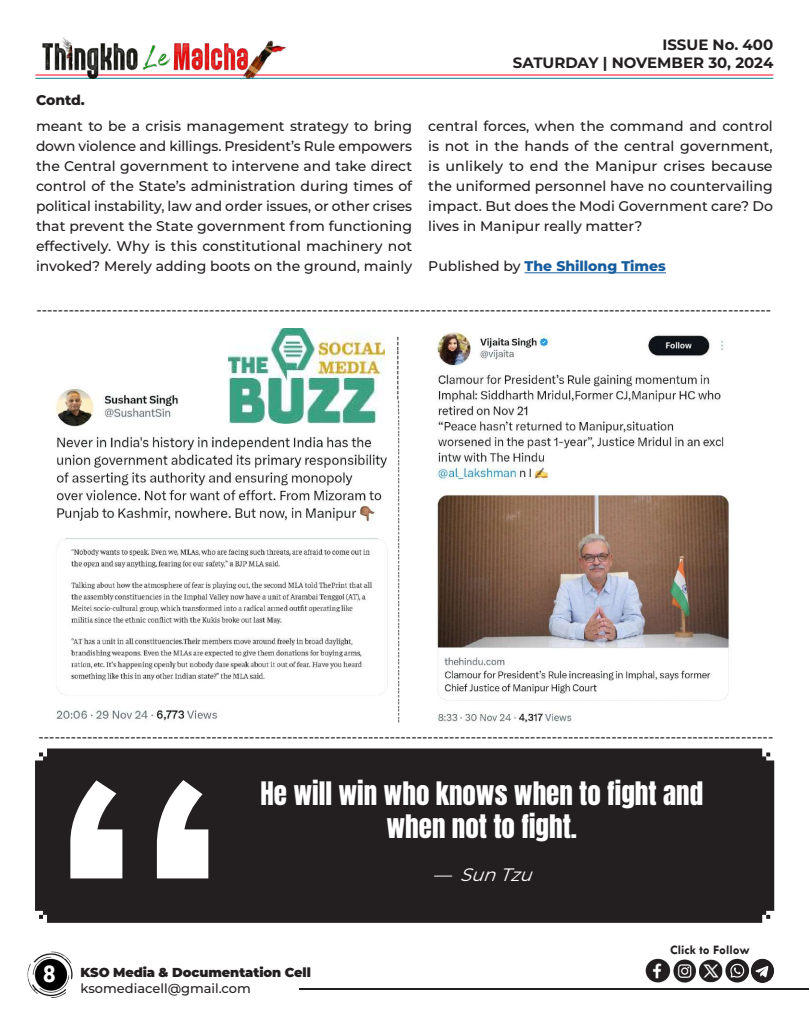
<style>
.page{position:relative;width:810px;height:1013px;background:#fff}
.page>*{position:absolute;margin:0;border:0;box-sizing:border-box;transform-origin:0 0}
.t1{font:700 344.8px "Tw Cen";color:#fff;scale:1.05 1}
.t2{font:27px/32.4px "Anton";color:#fff;text-align:center}
.t3{font:700 26px "Tw Cen";color:#fff}
.t4{font:italic 100 18px "Montserrat";color:#fff}
.t5{font:700 15px/18px "Montserrat";color:#231f20;text-align:right}
.t6{font:500 14px/20px "Montserrat";color:#231f20;text-align:justify}
.t7{font:800 14px "Montserrat";color:#175d9e}
.t8{font:800 14px "Montserrat";letter-spacing:-.01em;color:#231f20}
.t9{font:900 13px "Montserrat";letter-spacing:-.005em;color:#231f20}
.t10{font:500 13px "Montserrat";color:#231f20}
.t11{font:700 13px "Tw Cen";color:#231f20}
.t12{font:500 8.5px "Montserrat";color:#231f20;scale:1.09 1}
.s1{font-weight:500;color:#231f20}
.s2{font-size:9.1px}
.s3{font-size:11.7px}
</style>
<div class="page">
<hr style="left:299px;top:988px;width:509px;height:1px;background:#231f20">
<img style="left:27px;top:951px;width:46px;height:47px">
<hr style="left:35px;top:74px;width:738px;height:1px;background:#ff002d">
<hr style="left:35px;top:78px;width:738px;height:1px;background:#00848b">
<img style="left:35px;top:37px;width:254px;height:42px">
<img style="left:645px;top:958px;width:129px;height:25px">
<hr style="left:525px;top:272px;width:141px;height:1px;background:#175d9e">
<img style="left:56px;top:387px;width:332px;height:334px">
<img style="left:228px;top:329px;width:157px;height:94px">
<div style="left:35px;top:748px;width:739px;height:174px;background:#231f20"></div>
<img style="left:436px;top:332px;width:293px;height:391px">
<p class="t8" style="left:36px;top:89px;width:50px">Contd.</p>
<p class="t5" style="left:513px;top:35px;width:262px">ISSUE No. 400<br>SATURDAY | NOVEMBER 30, 2024</p>
<p class="t6" style="left:36px;top:116px;width:378px">meant to be a crisis management strategy to bring down violence and killings. President’s Rule empowers the Central government to intervene and take direct control of the State’s administration during times of political instability, law and order issues, or other crises that prevent the State government from functioning effectively. Why is this constitutional machinery not invoked? Merely adding boots on the ground, mainly</p>
<p class="t6" style="left:428px;top:116px;width:346px">central forces, when the command and control is not in the hands of the central government, is unlikely to end the Manipur crises because the uniformed personnel have no countervailing impact. But does the Modi Government care? Do lives in Manipur really matter?</p>
<p class="t7" style="left:428px;top:256px;width:239px"><span class="s1">Published by</span> The Shillong Times</p>
<p class="t6" style="left:771px;top:323px;width:736px;rotate:-180deg">----------------------------------------------------------------------------------------------------------------------------------------</p>
<p class="t12" style="left:392px;top:723px;width:357px;rotate:-90deg">--------------------------------------------------------------------------------------<span class="s2">---</span><span class="s3">-------------</span></p>
<p class="t6" style="left:773px;top:749px;width:736px;rotate:-180deg">----------------------------------------------------------------------------------------------------------------------------------------</p>
<h1 class="t1" style="left:51px;top:686px;width:167px">“</h1>
<h2 class="t2" style="left:260px;top:779px;width:444px">He will win who knows when to fight and when not to fight.</h2>
<p class="t4" style="left:432px;top:862px;width:109px">— SunTzu</p>
<h3 class="t3" style="left:42px;top:958px;width:15px">8</h3>
<p class="t9" style="left:81px;top:962px;width:232px">KSO Media &amp; Documentation Cell</p>
<p class="t10" style="left:81px;top:978px;width:172px">ksomediacell@gmail.com</p>
<p class="t11" style="left:670px;top:942px;width:81px">Click to Follow</p>
</div>
